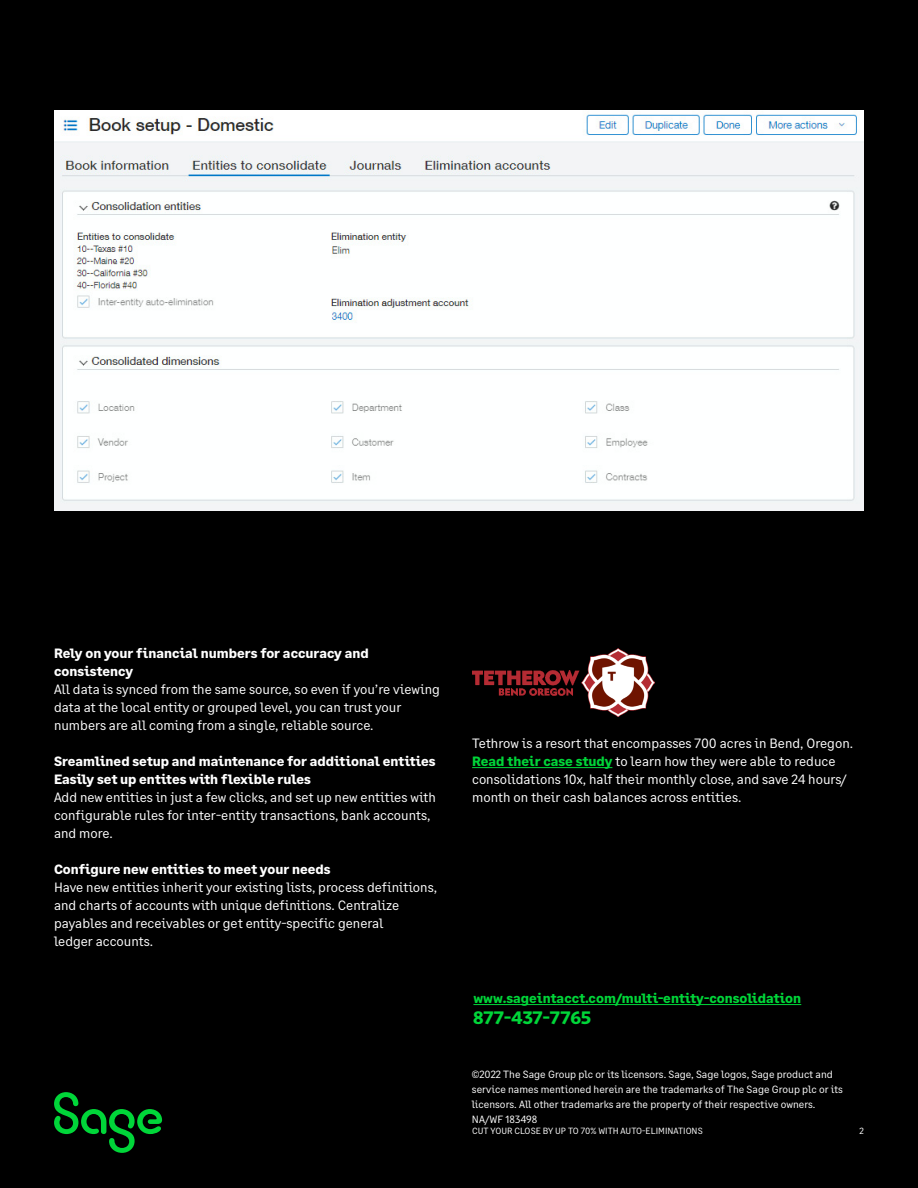
<style>
.page{position:relative;width:918px;height:1188px;background:#000}
.page>*{position:absolute;margin:0;border:0;box-sizing:border-box;transform-origin:0 0}
.Document_Label{font:700 18px "Sage Text";color:#00d639}
.Heading_1{font:13.5px/18px "Sage Text";color:#fff}
.Heading_2{font:13.5px/18px "Sage Text";color:#fff}
.Heading_1-2{font:700 13.5px/18px "Sage Text";color:#fff}
.Document_Label-2{font:700 13.5px "Sage Text";color:#00d639}
.t1{font:10.5px/15px "Sage Text";color:#fff}
.t2{font:9px "Sage Text";color:#fff}
.s1{font-weight:700;color:#00d639}
</style>
<div class="page">
<hr style="left:473px;top:1004px;width:328px;height:1px;background:#00d639">
<img style="left:54px;top:110px;width:810px;height:401px">
<img style="left:472px;top:648px;width:183px;height:69px">
<hr style="left:472px;top:767px;width:140px;height:1px;background:#00d639">
<svg style="left:54px;top:1092px;width:108px;height:61px"></svg>
<p class="Heading_1-2" style="left:54px;top:645px;width:316px">Rely on your financial numbers for accuracy and consistency</p>
<p class="Heading_1" style="left:54px;top:681px;width:388px">All data is synced from the same source, so even if you’re viewing data at the local entity or grouped level, you can trust your numbers are all coming from a single, reliable source.</p>
<p class="Heading_1-2" style="left:54px;top:753px;width:383px">Sreamlined setup and maintenance for additional entities</p>
<p class="Heading_1-2" style="left:54px;top:771px;width:259px">Easily set up entites with flexible rules</p>
<p class="Heading_1" style="left:54px;top:789px;width:383px">Add new entities in just a few clicks, and set up new entities with configurable rules for inter-entity transactions, bank accounts, and more.</p>
<p class="Heading_1-2" style="left:54px;top:861px;width:278px">Configure new entities to meet your needs</p>
<p class="Heading_1" style="left:54px;top:879px;width:385px">Have new entities inherit your existing lists, process definitions, and charts of accounts with unique definitions. Centralize payables and receivables or get entity-specific general<br>ledger accounts.</p>
<p class="Heading_2" style="left:472px;top:734px;width:383px">Tethrow is a resort that encompasses 700 acres in Bend, Oregon.<br><span class="s1">Read their case study</span> to learn how they were able to reduce consolidations 10x, half their monthly close, and save 24 hours/ month on their cash balances across entities.</p>
<p class="Document_Label-2" style="left:473px;top:989px;width:329px">www.sageintacct.com/multi-entity-consolidation</p>
<p class="Document_Label" style="left:473px;top:1006px;width:120px">877-437-7765</p>
<p class="t1" style="left:472px;top:1067px;width:373px">©2022 The Sage Group plc or its licensors. Sage, Sage logos, Sage product and service names mentioned herein are the trademarks of The Sage Group plc or its licensors. All other trademarks are the property of their respective owners.<br>NA/WF 183498</p>
<p class="t2" style="left:472px;top:1125px;width:232px">CUT YOUR CLOSE BY UP TO 70% WITH AUTO-ELIMINATIONS</p>
<p class="t2" style="left:860px;top:1125px;width:6px">2</p>
</div>
